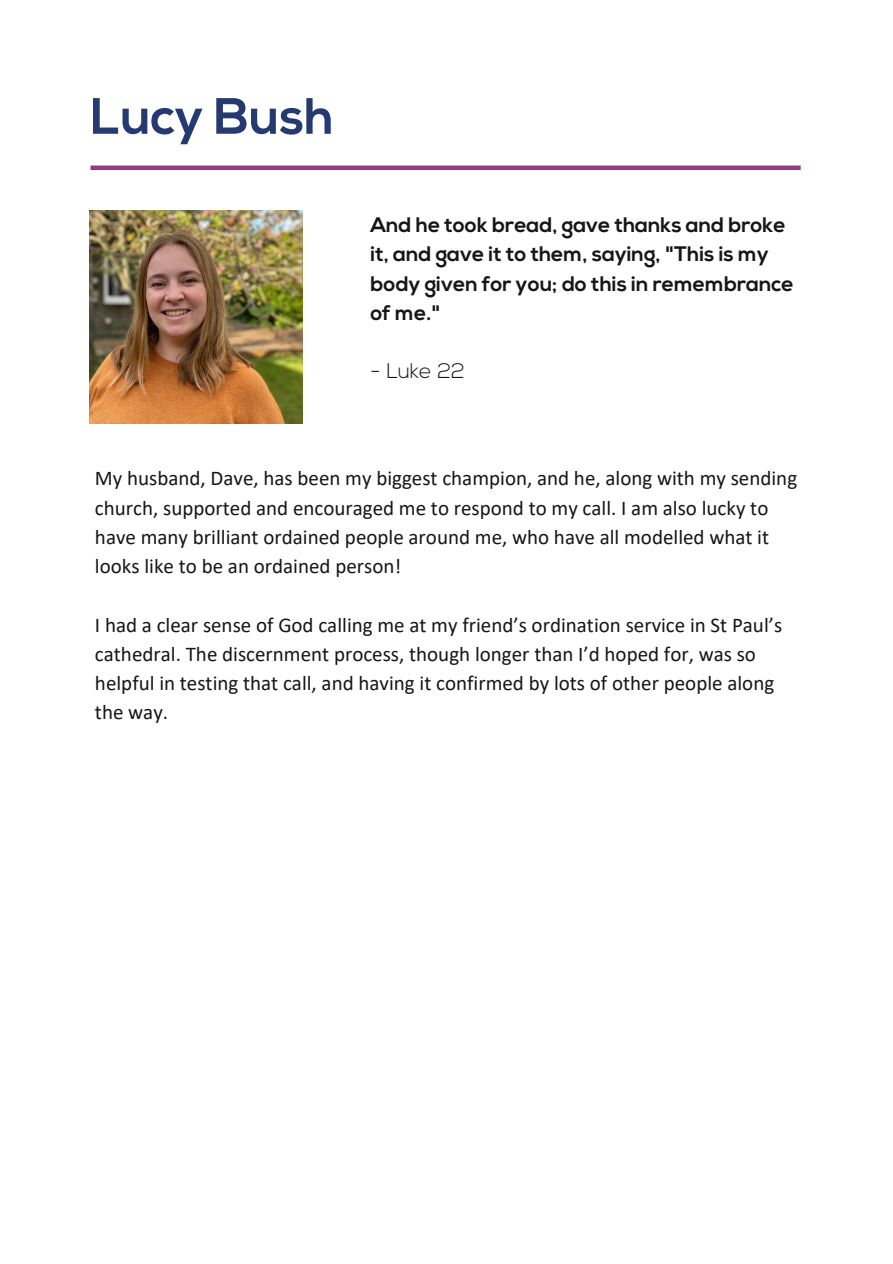
<style>
.page{position:relative;width:893px;height:1264px;background:#fff}
.page>*{position:absolute;margin:0;border:0;box-sizing:border-box;transform-origin:0 0}
.t1{font:700 50.85px "Nexa";color:#263a72}
.t2{font:21px/29.2px "Calibri";color:#161615}
.t3{font:700 21px/29.2px "Nexa";color:#161615}
.t4{font:300 21px "Nexa";color:#161615}
</style>
<div class="page">
<img style="left:89px;top:210px;width:213px;height:213px">
<div style="left:90px;top:165px;width:710px;height:5px;background:#943a80"></div>
<h1 class="t1" style="left:90px;top:96px;width:245px">Lucy Bush</h1>
<p class="t3" style="left:370px;top:212px;width:424px">And he took bread, gave thanks and broke it, and gave it to them, saying, "This is my body given for you; do this in remembrance of me."</p>
<p class="t4" style="left:370px;top:362px;width:96px">- Luke 22</p>
<p class="t2" style="left:95px;top:465px;width:703px">My husband, Dave, has been my biggest champion, and he, along with my sending church, supported and encouraged me to respond to my call. I am also lucky to have many brilliant ordained people around me, who have all modelled what it looks like to be an ordained person!</p>
<p class="t2" style="left:95px;top:611px;width:688px">I had a clear sense of God calling me at my friend’s ordination service in St Paul’s cathedral. The discernment process, though longer than I’d hoped for, was so helpful in testing that call, and having it confirmed by lots of other people along the way.</p>
</div>
